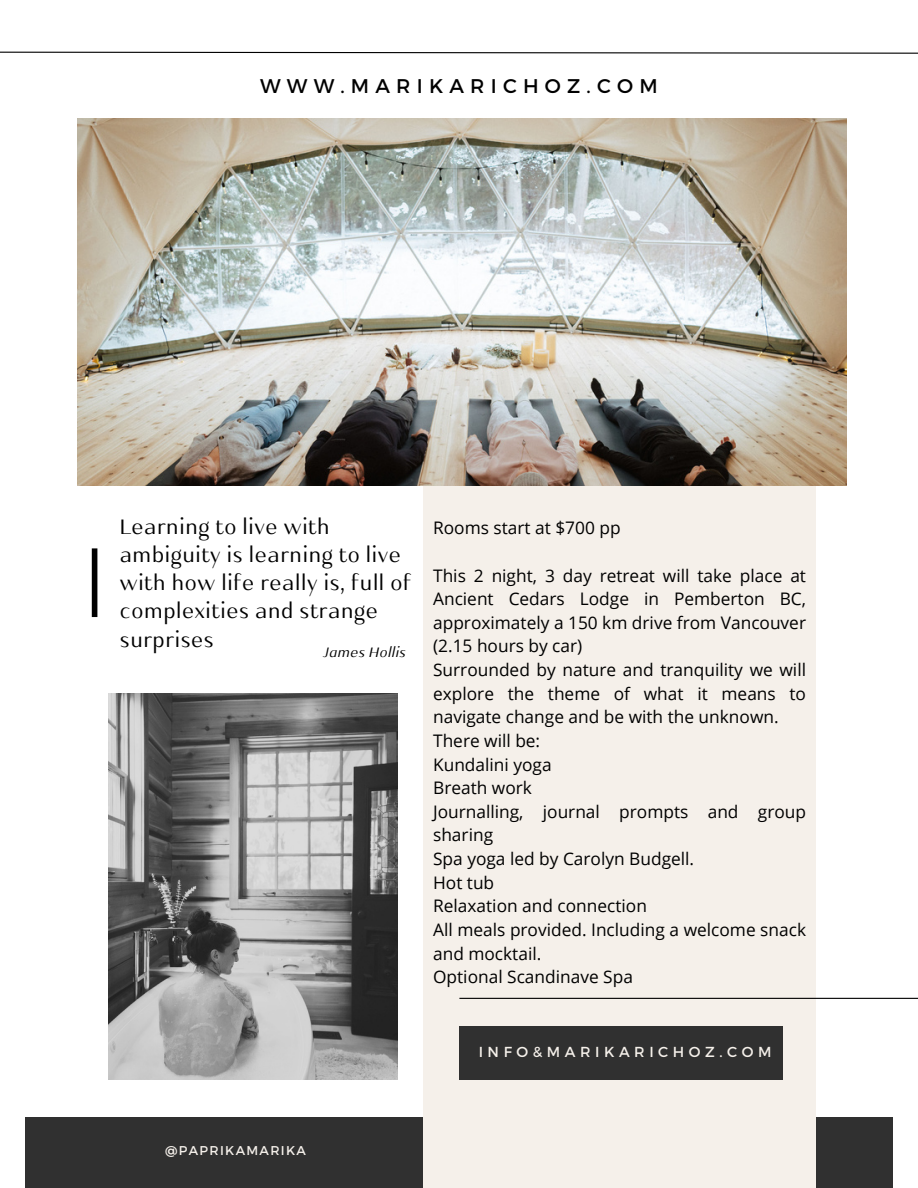
<style>
.page{position:relative;width:918px;height:1188px;background:#fff}
.page>*{position:absolute;margin:0;border:0;box-sizing:border-box;transform-origin:0 0}
.t1{font:20.7px/28.2px "Kulachat HC";color:#000}
.t2{font:19.8px "Montserrat";letter-spacing:.315em;color:#000}
.t3{font:17.25px/23.7px "Open Sans";color:#000;text-align:justify}
.t4{font:14.55px "Montserrat";letter-spacing:.315em;color:#f5f0ea}
.t5{font:italic 13.5px "Kulachat HC";color:#000}
.t6{font:12.75px "Montserrat";letter-spacing:.105em;color:#f5f0ea}
</style>
<div class="page">
<div style="left:26px;top:1117px;width:867px;height:71px;background:#303030"></div>
<div style="left:423px;top:122px;width:393px;height:1066px;background:#f5f0ea"></div>
<div style="left:92px;top:548px;width:5px;height:69px;background:#000"></div>
<svg style="left:0;top:51px;width:918px;height:3px"></svg>
<div style="left:459px;top:1026px;width:324px;height:53px;background:#303030"></div>
<hr style="left:459px;top:998px;width:459px;height:1px;background:#000">
<img style="left:77px;top:118px;width:770px;height:368px">
<img style="left:108px;top:694px;width:289px;height:386px">
<p class="t2" style="left:260px;top:74px;width:399px">WWW.MARIKARICHOZ.COM</p>
<p class="t1" style="left:119px;top:516px;width:294px">Learning to live with ambiguity is learning to live with how life really is, full of complexities and strange surprises</p>
<p class="t5" style="left:323px;top:647px;width:84px">James Hollis</p>
<p class="t3" style="left:433px;top:516px;width:189px">Rooms start at $700 pp</p>
<p class="t3" style="left:433px;top:563px;width:374px">This 2 night, 3 day retreat will take place at Ancient Cedars Lodge in Pemberton BC, approximately a 150 km drive from Vancouver (2.15 hours by car)</p>
<p class="t3" style="left:433px;top:658px;width:374px">Surrounded by nature and tranquility we will explore the theme of what it means to navigate change and be with the unknown.</p>
<p class="t3" style="left:433px;top:728px;width:109px">There will be:</p>
<p class="t3" style="left:433px;top:752px;width:120px">Kundalini yoga</p>
<p class="t3" style="left:433px;top:776px;width:100px">Breath work</p>
<p class="t3" style="left:433px;top:799px;width:374px">Journalling, journal prompts and group sharing</p>
<p class="t3" style="left:433px;top:847px;width:263px">Spa yoga led by Carolyn Budgell.</p>
<p class="t3" style="left:433px;top:870px;width:63px">Hot tub</p>
<p class="t3" style="left:433px;top:894px;width:215px">Relaxation and connection</p>
<p class="t3" style="left:433px;top:917px;width:374px">All meals provided. Including a welcome snack and mocktail.</p>
<p class="t3" style="left:433px;top:965px;width:201px">Optional Scandinave Spa</p>
<p class="t4" style="left:479px;top:1042px;width:294px">INFO&amp;MARIKARICHOZ.COM</p>
<p class="t6" style="left:165px;top:1142px;width:142px">@PAPRIKAMARIKA</p>
</div>
